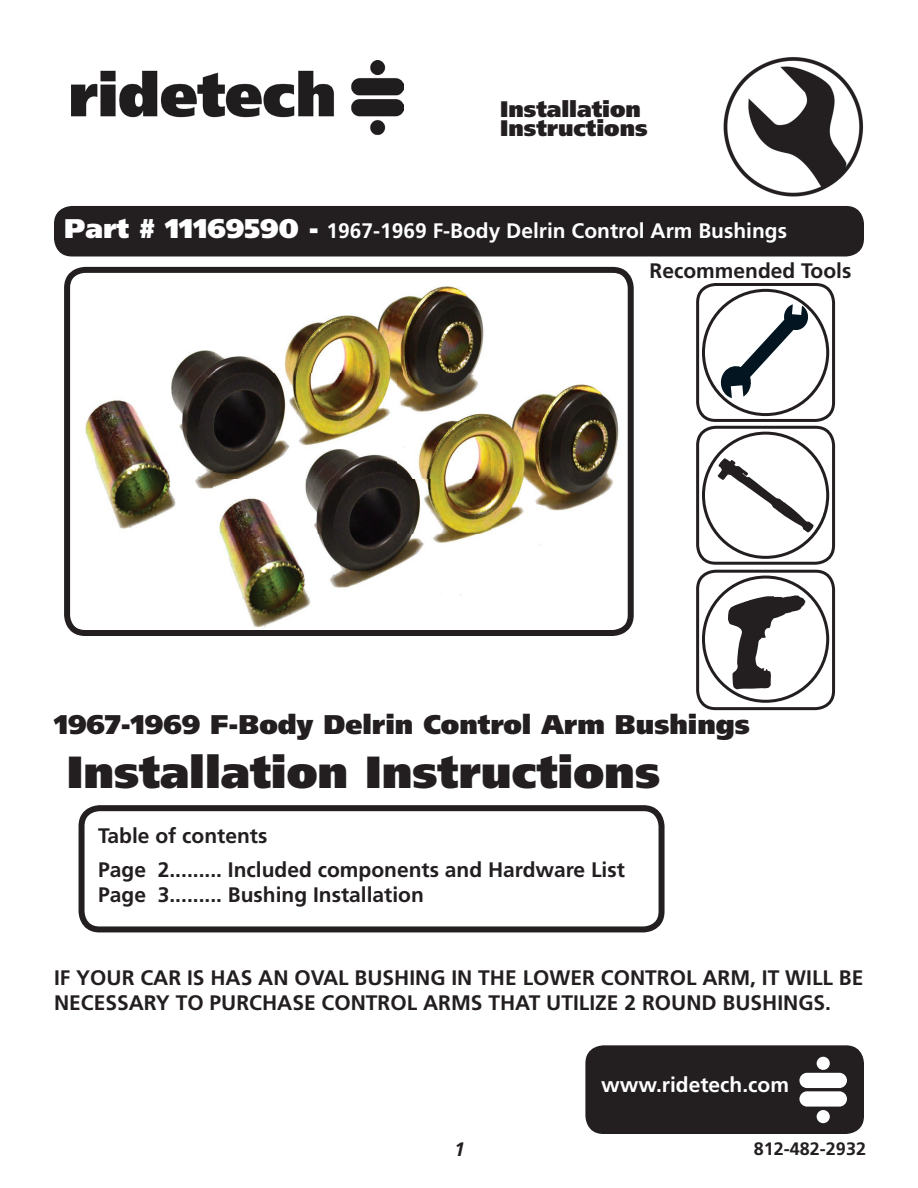
<style>
.page{position:relative;width:918px;height:1188px;background:#fff}
.page>*{position:absolute;margin:0;border:0;box-sizing:border-box;transform-origin:0 0}
.t1{font:900 45px "Frutiger";color:#231f20}
.t2{font:900 27px "Frutiger";color:#231f20}
.t3{font:900 22.5px/19.5px "Frutiger";color:#231f20}
.t4{font:700 21px/33.9px "Frutiger";color:#231f20}
.t5{font:700 21px "Frutiger";color:#fff}
.t6{font:italic 700 19.5px "Frutiger";color:#231f20}
.t7{font:700 18px "Frutiger";color:#231f20}
.s1{font-weight:900;font-size:27px}
</style>
<div class="page">
<img style="left:723px;top:57px;width:139px;height:140px">
<img style="left:72px;top:61px;width:331px;height:75px">
<div style="left:696px;top:426px;width:139px;height:139px;border:3px solid #231f20;border-radius:18px"></div>
<svg style="left:718px;top:458px;width:96px;height:75px"></svg>
<div style="left:702px;top:432px;width:127px;height:127px;border:3px solid #231f20;border-radius:50%"></div>
<div style="left:585px;top:1045px;width:279px;height:89px;background:#231f20;border-radius:18px"></div>
<div style="left:799px;top:1073px;width:48px;height:15px;background:#fff;border-radius:8px"></div>
<div style="left:799px;top:1091px;width:48px;height:16px;background:#fff;border-radius:8px"></div>
<div style="left:817px;top:1057px;width:13px;height:13px;background:#fff;border-radius:50%"></div>
<div style="left:817px;top:1110px;width:13px;height:13px;background:#fff;border-radius:50%"></div>
<div style="left:696px;top:283px;width:139px;height:139px;border:3px solid #231f20;border-radius:18px"></div>
<div style="left:702px;top:289px;width:127px;height:127px;border:3px solid #231f20;border-radius:50%"></div>
<svg style="left:719px;top:304px;width:90px;height:94px"></svg>
<div style="left:79px;top:805px;width:586px;height:127px;border:6px solid #231f20;border-radius:18px"></div>
<div style="left:54px;top:206px;width:810px;height:51px;background:#231f20;border-radius:18px"></div>
<svg style="left:64px;top:267px;width:570px;height:369px"></svg>
<img style="left:79px;top:275px;width:137px;height:103px">
<img style="left:216px;top:275px;width:274px;height:99px">
<img style="left:79px;top:378px;width:134px;height:155px">
<img style="left:490px;top:374px;width:135px;height:102px">
<img style="left:488px;top:476px;width:137px;height:149px">
<img style="left:213px;top:533px;width:275px;height:92px">
<img style="left:213px;top:625px;width:412px;height:7px">
<img style="left:213px;top:374px;width:277px;height:159px">
<div style="left:702px;top:576px;width:127px;height:127px;border:3px solid #231f20;border-radius:50%"></div>
<div style="left:696px;top:570px;width:139px;height:140px;border:3px solid #231f20;border-radius:18px"></div>
<svg style="left:728px;top:595px;width:77px;height:94px"></svg>
<p class="t3" style="left:500px;top:99px;width:149px">Installation<br>Instructions</p>
<p class="t5" style="left:64px;top:219px;width:724px"><span class="s1">Part # 11169590 -</span> 1967-1969 F-Body Delrin Control Arm Bushings</p>
<p class="t4" style="left:650px;top:254px;width:203px">Recommended Tools</p>
<p class="t2" style="left:54px;top:708px;width:697px">1967-1969 F-Body Delrin Control Arm Bushings</p>
<h1 class="t1" style="left:67px;top:744px;width:595px">Installation Instructions</h1>
<p class="t4" style="left:98px;top:819px;width:528px">Table of contents<br>Page 2......... Included components and Hardware List</p>
<p class="t4" style="left:98px;top:878px;width:327px">Page 3......... Bushing Installation</p>
<p class="t4" style="left:54px;top:965px;width:811px;line-height:25.2px">IF YOUR CAR IS HAS AN OVAL BUSHING IN THE LOWER CONTROL ARM, IT WILL BE<br>NECESSARY TO PURCHASE CONTROL ARMS THAT UTILIZE 2 ROUND BUSHINGS.</p>
<p class="t5" style="left:601px;top:1072px;width:189px">www.ridetech.com</p>
<p class="t6" style="left:454px;top:1138px;width:12px">1</p>
<p class="t7" style="left:754px;top:1138px;width:114px">812-482-2932</p>
</div>
